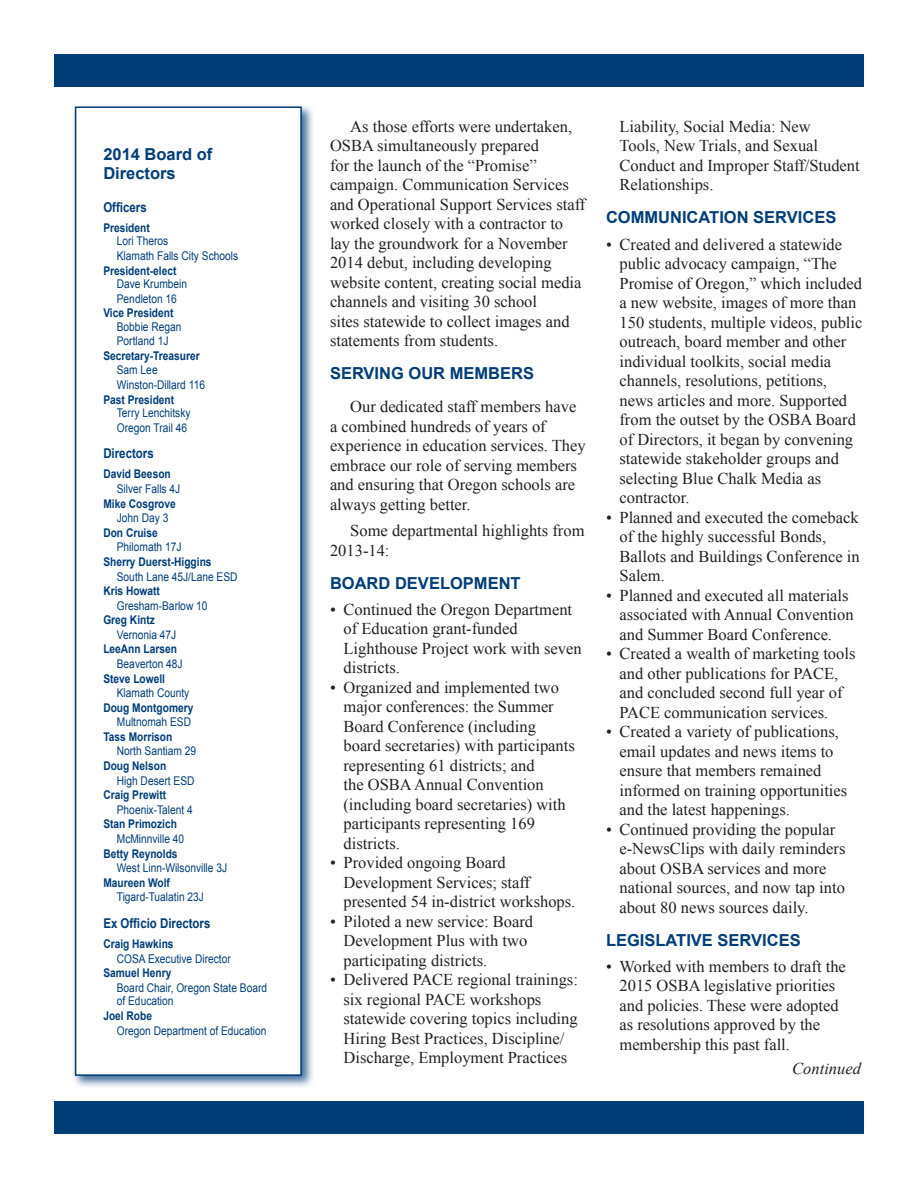
<style>
.page{position:relative;width:918px;height:1188px;background:#fff}
.page>*{position:absolute;margin:0;border:0;box-sizing:border-box;transform-origin:0 0}
.Body_text_11_13{font:16.5px/19.5px "Times New Roman";color:#231f20}
.Heading_1{font:700 16.5px/19.5px "Arial";color:#003d78}
.Body_no_indent{font:italic 16.5px "Times New Roman";color:#231f20}
.Director_list_headin{font:700 13.5px "Arial";color:#003d78;scale:.85 1}
.Director_list{font:12px/13.5px "Arial";color:#003d78;scale:.85 1}
.Director_list-2{font:700 12px/13.5px "Arial";color:#003d78;scale:.85 1}
.s1{font-weight:700}
.s2{font-weight:400}
</style>
<div class="page">
<div style="left:54px;top:54px;width:810px;height:33px;background:#003d78"></div>
<div style="left:71px;top:103px;width:244px;height:986px;background:#003d78;opacity:.75"></div>
<div style="left:76px;top:107px;width:225px;height:968px;background:#fff"></div>
<div style="left:75px;top:106px;width:227px;height:970px;border:2px solid #003d78"></div>
<div style="left:54px;top:1101px;width:810px;height:33px;background:#003d78"></div>
<p class="Heading_1" style="left:103px;top:145px;width:111px">2014 Board of<br>Directors</p>
<p class="Director_list_headin" style="left:103px;top:198px;width:53px">Officers</p>
<p class="Director_list" style="left:117px;top:221px;width:62px;text-indent:-14px"><span class="s1">President<br></span>Lori Theros</p>
<p class="Director_list" style="left:117px;top:249px;width:144px">Klamath Falls City Schools</p>
<p class="Director_list-2" style="left:117px;top:264px;width:84px;text-indent:-14px">President-elect<br><span class="s2">Dave Krumbein</span></p>
<p class="Director_list" style="left:117px;top:292px;width:72px">Pendleton 16</p>
<p class="Director_list-2" style="left:117px;top:307px;width:78px;text-indent:-14px">Vice President<br><span class="s2">Bobbie Regan</span></p>
<p class="Director_list" style="left:117px;top:334px;width:62px">Portland 1J</p>
<p class="Director_list-2" style="left:103px;top:349px;width:115px">Secretary-Treasurer</p>
<p class="Director_list" style="left:117px;top:364px;width:50px">Sam Lee</p>
<p class="Director_list" style="left:117px;top:378px;width:105px">Winston-Dillard 116</p>
<p class="Director_list" style="left:117px;top:393px;width:88px;text-indent:-14px"><span class="s1">Past President<br></span>Terry Lenchitsky</p>
<p class="Director_list" style="left:117px;top:421px;width:84px">Oregon Trail 46</p>
<p class="Director_list_headin" style="left:103px;top:444px;width:61px">Directors</p>
<p class="Director_list-2" style="left:103px;top:468px;width:81px">David Beeson</p>
<p class="Director_list" style="left:117px;top:482px;width:76px">Silver Falls 4J</p>
<p class="Director_list-2" style="left:103px;top:497px;width:87px">Mike Cosgrove</p>
<p class="Director_list" style="left:117px;top:511px;width:62px">John Day 3</p>
<p class="Director_list-2" style="left:103px;top:526px;width:66px">Don Cruise</p>
<p class="Director_list" style="left:117px;top:541px;width:78px">Philomath 17J</p>
<p class="Director_list-2" style="left:103px;top:555px;width:129px">Sherry Duerst-Higgins</p>
<p class="Director_list" style="left:117px;top:570px;width:144px">South Lane 45J/Lane ESD</p>
<p class="Director_list-2" style="left:103px;top:585px;width:68px">Kris Howatt</p>
<p class="Director_list" style="left:117px;top:599px;width:108px">Gresham-Barlow 10</p>
<p class="Director_list-2" style="left:103px;top:614px;width:62px">Greg Kintz</p>
<p class="Director_list" style="left:117px;top:628px;width:72px">Vernonia 47J</p>
<p class="Director_list-2" style="left:103px;top:643px;width:88px">LeeAnn Larsen</p>
<p class="Director_list" style="left:117px;top:657px;width:79px">Beaverton 48J</p>
<p class="Director_list-2" style="left:103px;top:672px;width:74px">Steve Lowell</p>
<p class="Director_list" style="left:117px;top:686px;width:87px">Klamath County</p>
<p class="Director_list-2" style="left:103px;top:701px;width:107px">Doug Montgomery</p>
<p class="Director_list" style="left:117px;top:716px;width:89px">Multnomah ESD</p>
<p class="Director_list-2" style="left:103px;top:730px;width:83px">Tass Morrison</p>
<p class="Director_list" style="left:117px;top:745px;width:95px">North Santiam 29</p>
<p class="Director_list-2" style="left:103px;top:759px;width:76px">Doug Nelson</p>
<p class="Director_list" style="left:117px;top:774px;width:93px">High Desert ESD</p>
<p class="Director_list-2" style="left:103px;top:789px;width:76px">Craig Prewitt</p>
<p class="Director_list" style="left:117px;top:803px;width:91px">Phoenix-Talent 4</p>
<p class="Director_list-2" style="left:103px;top:818px;width:88px">Stan Primozich</p>
<p class="Director_list" style="left:117px;top:832px;width:81px">McMinnville 40</p>
<p class="Director_list-2" style="left:103px;top:847px;width:89px">Betty Reynolds</p>
<p class="Director_list" style="left:117px;top:861px;width:131px">West Linn-Wilsonville 3J</p>
<p class="Director_list-2" style="left:103px;top:876px;width:80px">Maureen Wolf</p>
<p class="Director_list" style="left:117px;top:890px;width:104px">Tigard-Tualatin 23J</p>
<p class="Director_list_headin" style="left:103px;top:914px;width:128px">Ex Officio Directors</p>
<p class="Director_list-2" style="left:103px;top:938px;width:84px">Craig Hawkins</p>
<p class="Director_list" style="left:117px;top:952px;width:136px">COSA Executive Director</p>
<p class="Director_list-2" style="left:103px;top:967px;width:82px">Samuel Henry</p>
<p class="Director_list" style="left:117px;top:981px;width:178px">Board Chair, Oregon State Board of Education</p>
<p class="Director_list-2" style="left:103px;top:1009px;width:59px">Joel Robe</p>
<p class="Director_list" style="left:117px;top:1024px;width:178px">Oregon Department of Education</p>
<p class="Body_text_11_13" style="left:330px;top:116px;width:257px;text-indent:20px">As those efforts were undertaken, OSBA simultaneously prepared<br>for the launch of the “Promise” campaign. Communication Services and Operational Support Services staff worked closely with a contractor to lay the groundwork for a November 2014 debut, including developing website content, creating social media channels and visiting 30 school<br>sites statewide to collect images and statements from students.</p>
<p class="Heading_1" style="left:330px;top:364px;width:206px">SERVING OUR MEMBERS</p>
<p class="Body_text_11_13" style="left:330px;top:397px;width:257px;text-indent:20px">Our dedicated staff members have a combined hundreds of years of experience in education services. They embrace our role of serving members and ensuring that Oregon schools are always getting better.</p>
<p class="Body_text_11_13" style="left:330px;top:521px;width:256px;text-indent:20px">Some departmental highlights from<br>2013-14:</p>
<p class="Heading_1" style="left:330px;top:574px;width:192px">BOARD DEVELOPMENT</p>
<p class="Body_text_11_13" style="left:344px;top:599px;width:240px;text-indent:-14px">• Continued the Oregon Department of Education grant-funded<br>Lighthouse Project work with seven districts.</p>
<p class="Body_text_11_13" style="left:344px;top:677px;width:233px;text-indent:-14px">• Organized and implemented two major conferences: the Summer<br>Board Conference (including board secretaries) with participants representing 61 districts; and<br>the OSBA Annual Convention (including board secretaries) with participants representing 169 districts.</p>
<p class="Body_text_11_13" style="left:344px;top:853px;width:233px;text-indent:-14px">• Provided ongoing Board<br>Development Services; staff presented 54 in-district workshops.</p>
<p class="Body_text_11_13" style="left:344px;top:911px;width:191px;text-indent:-14px">• Piloted a new service: Board<br>Development Plus with two participating districts.</p>
<p class="Body_text_11_13" style="left:344px;top:970px;width:236px;text-indent:-14px">• Delivered PACE regional trainings: six regional PACE workshops statewide covering topics including Hiring Best Practices, Discipline/ Discharge, Employment Practices</p>
<p class="Body_text_11_13" style="left:620px;top:116px;width:242px">Liability, Social Media: New<br>Tools, New Trials, and Sexual<br>Conduct and Improper Staff/Student<br>Relationships.</p>
<p class="Heading_1" style="left:606px;top:208px;width:232px">COMMUNICATION SERVICES</p>
<p class="Body_text_11_13" style="left:620px;top:234px;width:244px;text-indent:-14px">• Created and delivered a statewide public advocacy campaign, “The<br>Promise of Oregon,” which included a new website, images of more than<br>150 students, multiple videos, public outreach, board member and other individual toolkits, social media channels, resolutions, petitions, news articles and more. Supported from the outset by the OSBA Board of Directors, it began by convening statewide stakeholder groups and selecting Blue Chalk Media as contractor.</p>
<p class="Body_text_11_13" style="left:620px;top:507px;width:242px;text-indent:-14px">• Planned and executed the comeback of the highly successful Bonds,<br>Ballots and Buildings Conference in<br>Salem.</p>
<p class="Body_text_11_13" style="left:620px;top:585px;width:236px;text-indent:-14px">• Planned and executed all materials associated with Annual Convention and Summer Board Conference.</p>
<p class="Body_text_11_13" style="left:620px;top:644px;width:237px;text-indent:-14px">• Created a wealth of marketing tools and other publications for PACE, and concluded second full year of PACE communication services.</p>
<p class="Body_text_11_13" style="left:620px;top:722px;width:229px;text-indent:-14px">• Created a variety of publications, email updates and news items to ensure that members remained informed on training opportunities and the latest happenings.</p>
<p class="Body_text_11_13" style="left:620px;top:819px;width:227px;text-indent:-14px">• Continued providing the popular e-NewsClips with daily reminders about OSBA services and more national sources, and now tap into about 80 news sources daily.</p>
<p class="Heading_1" style="left:606px;top:931px;width:196px">LEGISLATIVE SERVICES</p>
<p class="Body_text_11_13" style="left:620px;top:956px;width:228px;text-indent:-14px">• Worked with members to draft the<br>2015 OSBA legislative priorities and policies. These were adopted as resolutions approved by the membership this past fall.</p>
<p class="Body_no_indent" style="left:792px;top:1057px;width:70px">Continued</p>
</div>
